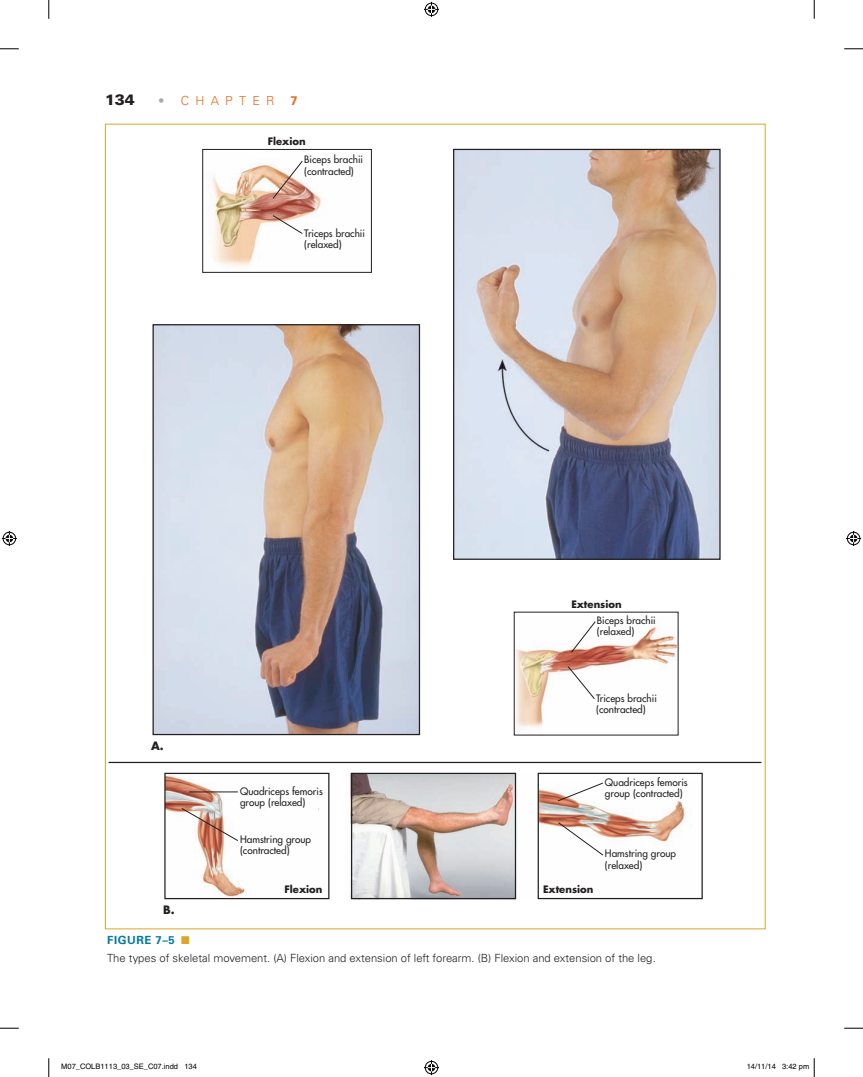
<style>
.page{position:relative;width:863px;height:1077px;background:#fff}
.page>*{position:absolute;margin:0;border:0;box-sizing:border-box;transform-origin:0 0}
.t1{font:900 15px "Univers LT Std";color:#231f20}
.t2{font:300 12.5px "Univers LT Std";letter-spacing:.5em;color:#e86a1f}
.t3{font:700 12.5px "Univers LT Std";color:#e86a1f}
.t4{font:300 11.25px/17.5px "Univers LT Std";letter-spacing:-.005em;color:#231f20}
.t5{font:700 11.25px "Futura";color:#231f20}
.t6{font:10px/11.2px "Futura";color:#231f20}
.t7{font:700 10px "Futura";color:#231f20}
.t8{font:7.5px "Helvetica";color:#000}
.s1{font-weight:400;color:#a8a9ad}
.s2{font-weight:700;color:#0278a6}
.s3{color:#dba626}
</style>
<div class="page">
<img style="left:678px;top:151px;width:40px;height:406px">
<svg style="left:202px;top:149px;width:476px;height:586px"></svg>
<svg style="left:516px;top:772px;width:187px;height:127px"></svg>
<svg style="left:516px;top:782px;width:87px;height:73px"></svg>
<svg style="left:152px;top:323px;width:364px;height:576px"></svg>
<hr style="left:108px;top:761px;width:653px;height:2px;background:#231f20">
<svg style="left:0;top:48px;width:19px;height:2px"></svg>
<svg style="left:844px;top:48px;width:18px;height:2px"></svg>
<svg style="left:0;top:1027px;width:19px;height:1px"></svg>
<svg style="left:844px;top:1027px;width:18px;height:1px"></svg>
<svg style="left:48px;top:0;width:2px;height:19px"></svg>
<svg style="left:48px;top:1058px;width:2px;height:18px"></svg>
<svg style="left:813px;top:0;width:2px;height:19px"></svg>
<svg style="left:424px;top:2px;width:15px;height:15px"></svg>
<svg style="left:424px;top:1060px;width:15px;height:14px"></svg>
<svg style="left:2px;top:531px;width:15px;height:15px"></svg>
<svg style="left:846px;top:531px;width:15px;height:15px"></svg>
<svg style="left:813px;top:1058px;width:2px;height:18px"></svg>
<h1 class="t1" style="left:105px;top:90px;width:31px">134</h1>
<p class="t2" style="left:159px;top:93px;width:117px"><span class="s1">•</span> Chapter</p>
<p class="t3" style="left:290px;top:93px;width:8px">7</p>
<p class="t7" style="left:268px;top:134px;width:39px">Flexion</p>
<p class="t6" style="left:304px;top:154px;width:60px">Biceps brachii (contracted)</p>
<p class="t6" style="left:304px;top:228px;width:62px">Triceps brachii (relaxed)</p>
<p class="t5" style="left:151px;top:738px;width:14px">A.</p>
<p class="t5" style="left:163px;top:902px;width:13px">B.</p>
<p class="t7" style="left:571px;top:597px;width:52px">Extension</p>
<p class="t6" style="left:597px;top:614px;width:60px">Biceps brachii (relaxed)</p>
<p class="t6" style="left:240px;top:785px;width:84px">Quadriceps femoris group (relaxed)</p>
<p class="t6" style="left:240px;top:833px;width:73px">Hamstring group (contracted)</p>
<p class="t6" style="left:596px;top:692px;width:62px">Triceps brachii (contracted)</p>
<p class="t6" style="left:605px;top:776px;width:84px">Quadriceps femoris group (contracted)</p>
<p class="t6" style="left:605px;top:848px;width:73px">Hamstring group (relaxed)</p>
<p class="t7" style="left:284px;top:882px;width:39px">Flexion</p>
<p class="t7" style="left:543px;top:882px;width:52px">Extension</p>
<p class="t4" style="left:107px;top:931px;width:550px"><span class="s2">FIGURE 7–5</span> <span class="s3">■<br></span>The types of skeletal movement. (A) Flexion and extension of left forearm. (B) Flexion and extension of the leg.</p>
<p class="t8" style="left:61px;top:1062px;width:137px">M07_COLB1113_03_SE_C07.indd 134</p>
<p class="t8" style="left:746px;top:1062px;width:64px">14/11/14 3:42 pm</p>
</div>
